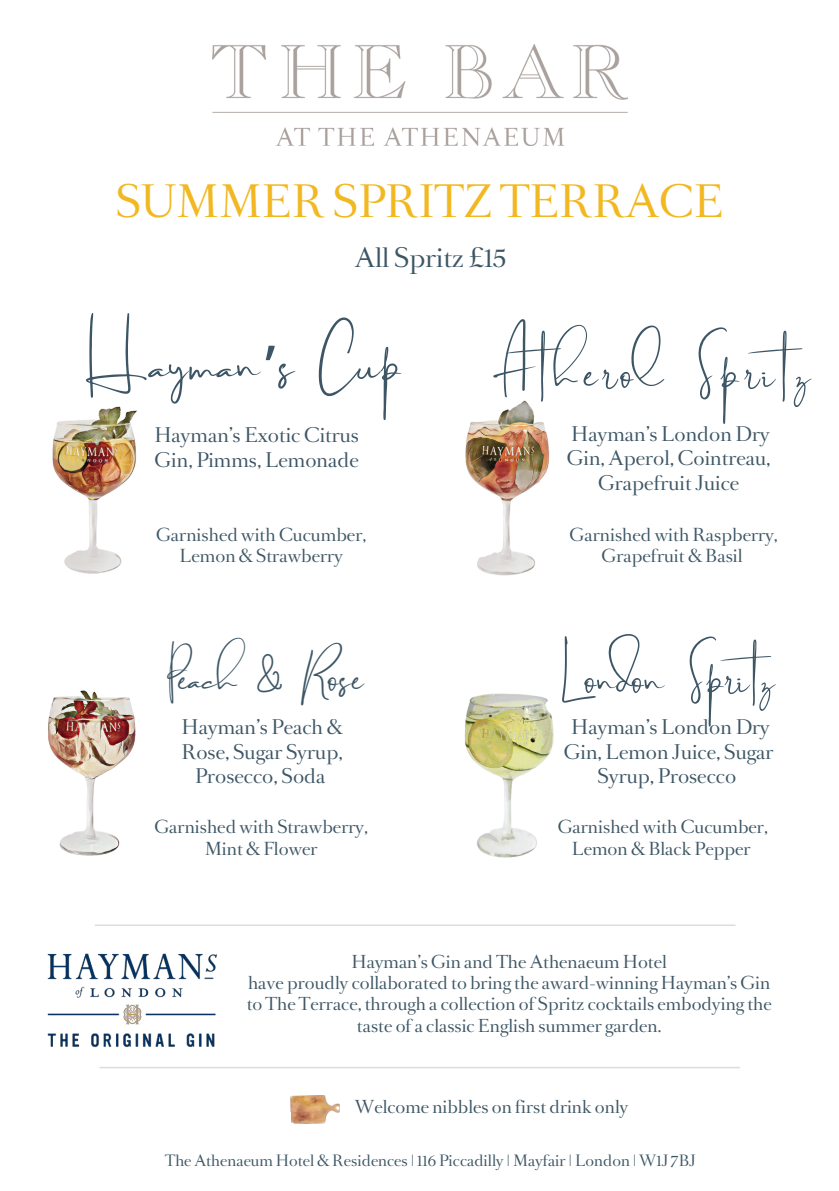
<style>
.page{position:relative;width:839px;height:1191px;background:#fff}
.page>*{position:absolute;margin:0;border:0;box-sizing:border-box;transform-origin:0 0}
.t1{font:59px "Brilliant Signature 1";color:#3d5665}
.t2{font:54px "Brilliant Signature 1";letter-spacing:.075em;color:#3d5665}
.t3{font:50.4px "Brilliant Signature 1";color:#3d5665}
.t4{font:45.4px "Brilliant Signature 1";color:#3d5665}
.t5{font:40px "Romain Headline";color:#f2b821}
.t6{font:24px "Romain Headline";color:#3d5665}
.t7{font:18px/24.4px "Romain Headline";color:#3d5665;text-align:center}
.t8{font:16.2px/21.4px "Romain Headline";color:#3d5665;text-align:center}
.t9{font:16px/21.4px "Romain Headline";color:#3d5665;text-align:center}
.t10{font:14px "Romain Headline";color:#3d5665}
.s1{font-family:"Noto Sans Gurmukhi"}
</style>
<div class="page">
<img style="left:213px;top:45px;width:414px;height:100px">
<img style="left:52px;top:406px;width:85px;height:168px">
<img style="left:465px;top:400px;width:85px;height:176px">
<img style="left:48px;top:690px;width:88px;height:166px">
<img style="left:464px;top:693px;width:90px;height:165px">
<img style="left:47px;top:953px;width:170px;height:95px">
<hr style="left:99px;top:1067px;width:641px;height:1px;background:#dcddde">
<img style="left:290px;top:1095px;width:50px;height:29px">
<hr style="left:95px;top:925px;width:640px;height:1px;background:#dcddde">
<h3 class="t5" style="left:116px;top:173px;width:609px">SUMMER SPRITZ TERRACE</h3>
<h3 class="t6" style="left:355px;top:241px;width:153px">All Spritz £15</h3>
<h1 class="t1" style="left:84px;top:334px;width:320px">Hayman<span class="s1">’</span>s Cup</h1>
<h2 class="t2" style="left:492px;top:345px;width:342px">Atherol Spritz</h2>
<p class="t7" style="left:154px;top:423px;width:206px;text-align:left">Hayman’s Exotic Citrus<br>Gin, Pimms, Lemonade</p>
<p class="t7" style="left:567px;top:422px;width:205px">Hayman’s London Dry<br>Gin, Aperol, Cointreau,<br>Grapefruit Juice</p>
<p class="t8" style="left:156px;top:524px;width:212px">Garnished with Cucumber,<br>Lemon &amp; Strawberry</p>
<p class="t8" style="left:569px;top:524px;width:210px">Garnished with Raspberry,<br>Grapefruit &amp; Basil</p>
<h3 class="t3" style="left:561px;top:653px;width:240px">London Spritz</h3>
<h3 class="t4" style="left:167px;top:655px;width:199px">Peach &amp; Rose</h3>
<p class="t7" style="left:181px;top:715px;width:163px">Hayman’s Peach &amp;<br>Rose, Sugar Syrup,<br>Prosecco, Soda</p>
<p class="t7" style="left:564px;top:715px;width:211px">Hayman’s London Dry<br>Gin, Lemon Juice, Sugar<br>Syrup, Prosecco</p>
<p class="t8" style="left:154px;top:816px;width:215px">Garnished with Strawberry,<br>Mint &amp; Flower</p>
<p class="t8" style="left:557px;top:816px;width:212px">Garnished with Cucumber,<br>Lemon &amp; Black Pepper</p>
<p class="t9" style="left:247px;top:951px;width:526px">Hayman’s Gin and The Athenaeum Hotel<br>have proudly collaborated to bring the award-winning Hayman’s Gin to The Terrace, through a collection of Spritz cocktails embodying the taste of a classic English summer garden.</p>
<p class="t9" style="left:354px;top:1096px;width:275px">Welcome nibbles on first drink only</p>
<p class="t10" style="left:165px;top:1151px;width:532px">The Athenaeum Hotel &amp; Residences | 116 Piccadilly | Mayfair | London | W1J 7BJ</p>
</div>
